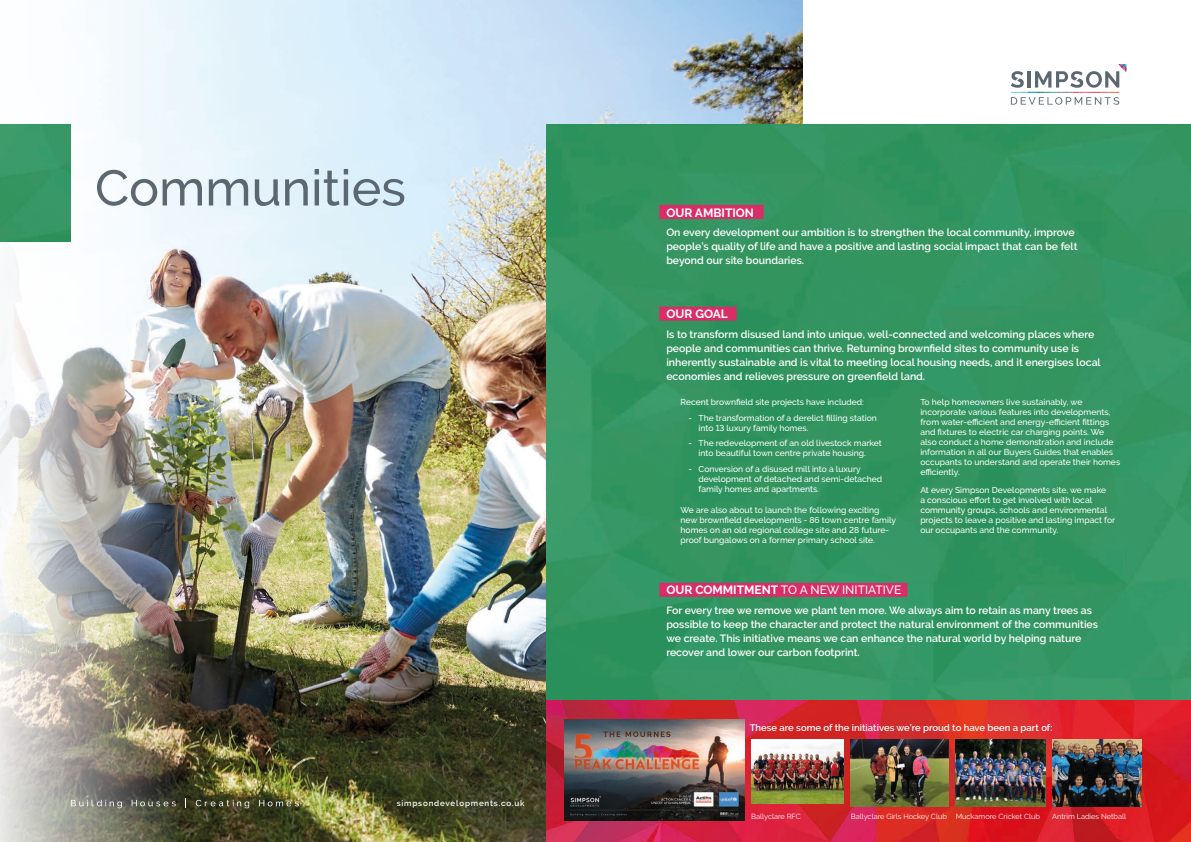
<style>
.page{position:relative;width:1191px;height:842px;background:#fff}
.page>*{position:absolute;margin:0;border:0;box-sizing:border-box;transform-origin:0 0}
.t1{font:500 50px "Raleway";color:#5c6871}
.t2{font:500 12px "Raleway";color:#fff}
.t3{font:700 12px "Raleway";color:#fff}
.t4{font:600 10.5px/14px "Raleway";color:#fff}
.t5{font:600 9.5px "Raleway";color:#fff}
.t6{font:500 8.5px/10px "Raleway";color:#fff}
.t7{font:600 8px "Raleway";letter-spacing:.1em;color:#fff}
.t8{font:7.4px "Raleway";color:#fff}
.s1{font-weight:700}
</style>
<div class="page">
<img style="left:184px;top:0;width:618px;height:842px">
<svg style="left:1010px;top:64px;width:117px;height:41px"></svg>
<svg style="left:196px;top:800px;width:53px;height:8px"></svg>
<svg style="left:259px;top:800px;width:40px;height:6px"></svg>
<img style="left:0;top:0;width:184px;height:842px">
<img style="left:546px;top:124px;width:645px;height:576px">
<div style="left:0;top:124px;width:71px;height:117px;background:#379766"></div>
<img style="left:546px;top:700px;width:645px;height:142px">
<img style="left:955px;top:740px;width:90px;height:67px">
<img style="left:851px;top:740px;width:97px;height:67px">
<img style="left:751px;top:740px;width:93px;height:63px">
<img style="left:1052px;top:740px;width:89px;height:67px">
<img style="left:564px;top:719px;width:180px;height:101px">
<div style="left:659px;top:205px;width:104px;height:14px;background:#da2c67"></div>
<div style="left:659px;top:307px;width:77px;height:14px;background:#da2c67"></div>
<div style="left:659px;top:583px;width:248px;height:14px;background:#da2c67"></div>
<p class="t1" style="left:95px;top:159px;width:312px">Communities</p>
<p class="t7" style="left:397px;top:799px;width:129px">simpsondevelopments.co.uk</p>
<p class="t3" style="left:666px;top:206px;width:89px">OUR AMBITION</p>
<p class="t4" style="left:666px;top:226px;width:412px">On every development our ambition is to strengthen the local community, improve people’s quality of life and have a positive and lasting social impact that can be felt beyond our site boundaries.</p>
<p class="t3" style="left:666px;top:307px;width:63px">OUR GOAL</p>
<p class="t4" style="left:666px;top:327px;width:436px">Is to transform disused land into unique, well-connected and welcoming places where people and communities can thrive. Returning brownfield sites to community use is inherently sustainable and is vital to meeting local housing needs, and it energises local economies and relieves pressure on greenfield land.</p>
<p class="t6" style="left:680px;top:397px;width:185px">Recent brownfield site projects have included:</p>
<p class="t6" style="left:698px;top:413px;width:180px;text-indent:-10px">- The transformation of a derelict filling station into 13 luxury family homes.</p>
<p class="t6" style="left:698px;top:438px;width:185px;text-indent:-10px">- The redevelopment of an old livestock market into beautiful town centre private housing.</p>
<p class="t6" style="left:698px;top:464px;width:185px;text-indent:-10px">- Conversion of a disused mill into a luxury development of detached and semi-detached family homes and apartments.</p>
<p class="t6" style="left:680px;top:505px;width:217px">We are also about to launch the following exciting new brownfield developments - 86 town centre family homes on an old regional college site and 28 future&shy;proof bungalows on a former primary school site.</p>
<p class="t6" style="left:920px;top:397px;width:201px">To help homeowners live sustainably, we incorporate various features into developments, from water-efficient and energy-efficient fittings and fixtures to electric car charging points. We also conduct a home demonstration and include information in all our Buyers Guides that enables occupants to understand and operate their homes efficiently.</p>
<p class="t6" style="left:920px;top:485px;width:196px">At every Simpson Developments site, we make<br>a conscious effort to get involved with local community groups, schools and environmental projects to leave a positive and lasting impact for our occupants and the community.</p>
<p class="t2" style="left:666px;top:583px;width:236px"><span class="s1">OUR COMMITMENT</span> TO A NEW INITIATIVE</p>
<p class="t4" style="left:666px;top:603px;width:433px">For every tree we remove we plant ten more. We always aim to retain as many trees as possible to keep the character and protect the natural environment of the communities we create. This initiative means we can enhance the natural world by helping nature recover and lower our carbon footprint.</p>
<p class="t5" style="left:749px;top:722px;width:304px">These are some of the initiatives we’re proud to have been a part of:</p>
<p class="t8" style="left:751px;top:812px;width:51px">Ballyclare RFC</p>
<p class="t8" style="left:851px;top:812px;width:98px">Ballyclare Girls Hockey Club</p>
<p class="t8" style="left:955px;top:812px;width:86px">Muckamore Cricket Club</p>
<p class="t8" style="left:1052px;top:812px;width:76px">Antrim Ladies Netball</p>
</div>
